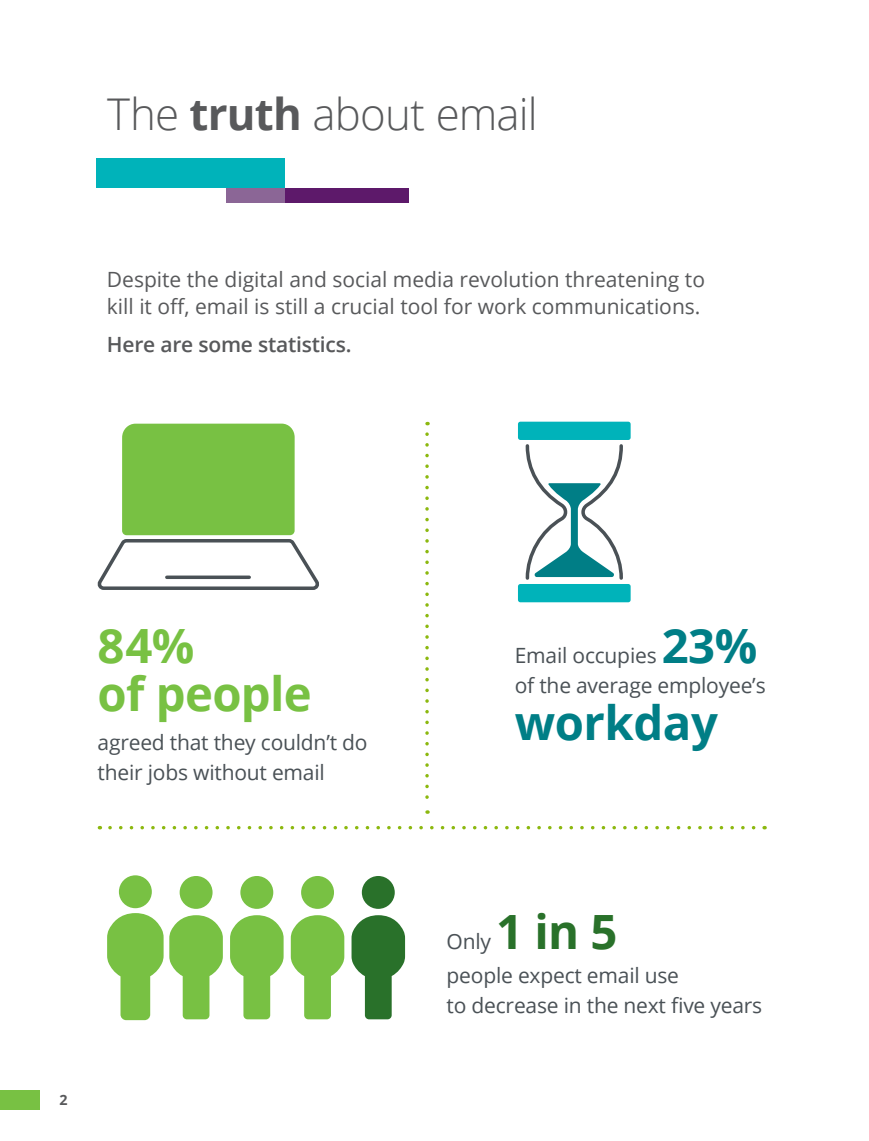
<style>
.page{position:relative;width:869px;height:1141px;background:#fff}
.page>*{position:absolute;margin:0;border:0;box-sizing:border-box;transform-origin:0 0}
.t1{font:700 47.25px/47.2px "Open Sans";letter-spacing:-.015em;color:#78c143}
.t2{font:700 47.25px "Open Sans";letter-spacing:-.01em;color:#007e86}
.t3{font:700 47.25px "Open Sans";color:#29712a}
.t4{font:300 43.75px "Open Sans";letter-spacing:-.02em;color:#58595b}
.t5{font:21px/29.8px "Open Sans";letter-spacing:-.01em;color:#4a5156}
.t6{font:21px/26.2px "Open Sans";color:#58595b}
.t7{font:600 21px "Open Sans";letter-spacing:-.01em;color:#58595b}
.t8{font:700 14.17px "Open Sans";color:#58595b}
.s1{font-weight:700}
</style>
<div class="page">
<div style="left:0;top:1090px;width:40px;height:20px;background:#78c143"></div>
<div style="left:179px;top:876px;width:33px;height:33px;background:#78c143;border-radius:50%"></div>
<svg style="left:169px;top:915px;width:54px;height:104px"></svg>
<svg style="left:107px;top:875px;width:56px;height:145px"></svg>
<div style="left:240px;top:876px;width:33px;height:33px;background:#78c143;border-radius:50%"></div>
<svg style="left:230px;top:915px;width:53px;height:104px"></svg>
<div style="left:301px;top:876px;width:33px;height:33px;background:#78c143;border-radius:50%"></div>
<svg style="left:291px;top:915px;width:53px;height:104px"></svg>
<div style="left:361px;top:876px;width:33px;height:33px;background:#29712a;border-radius:50%"></div>
<svg style="left:351px;top:915px;width:54px;height:104px"></svg>
<div style="left:96px;top:158px;width:189px;height:30px;background:#00b3ba"></div>
<div style="left:285px;top:188px;width:123px;height:15px;background:#5d196a"></div>
<div style="left:226px;top:188px;width:59px;height:15px;background:#8b6696"></div>
<svg style="left:97px;top:424px;width:222px;height:166px"></svg>
<div style="left:517px;top:422px;width:113px;height:18px;background:#00b3ba;border-radius:2px"></div>
<div style="left:517px;top:584px;width:113px;height:18px;background:#00b3ba;border-radius:2px"></div>
<svg style="left:525px;top:444px;width:98px;height:136px"></svg>
<svg style="left:425px;top:434px;width:3px;height:380px"></svg>
<svg style="left:110px;top:826px;width:654px;height:3px"></svg>
<h2 class="t4" style="left:107px;top:84px;width:432px">The <span class="s1">truth</span> about email</h2>
<p class="t6" style="left:107px;top:266px;width:599px">Despite the digital and social media revolution threatening to kill it off, email is still a crucial tool for work communications.</p>
<p class="t7" style="left:107px;top:330px;width:246px">Here are some statistics.</p>
<h1 class="t1" style="left:98px;top:621px;width:215px">84%<br>of people</h1>
<p class="t5" style="left:98px;top:727px;width:271px">agreed that they couldn’t do their jobs without email</p>
<p class="t8" style="left:60px;top:1090px;width:10px">2</p>
<h1 class="t2" style="left:661px;top:613px;width:97px">23%</h1>
<p class="t5" style="left:514px;top:670px;width:252px">of the average employee’s</p>
<h1 class="t2" style="left:514px;top:690px;width:204px">workday</h1>
<p class="t5" style="left:514px;top:640px;width:143px">Email occupies</p>
<h1 class="t3" style="left:496px;top:898px;width:123px">1 in 5</h1>
<p class="t5" style="left:446px;top:960px;width:317px">people expect email use<br>to decrease in the next five years</p>
<p class="t5" style="left:446px;top:925px;width:46px">Only</p>
</div>
